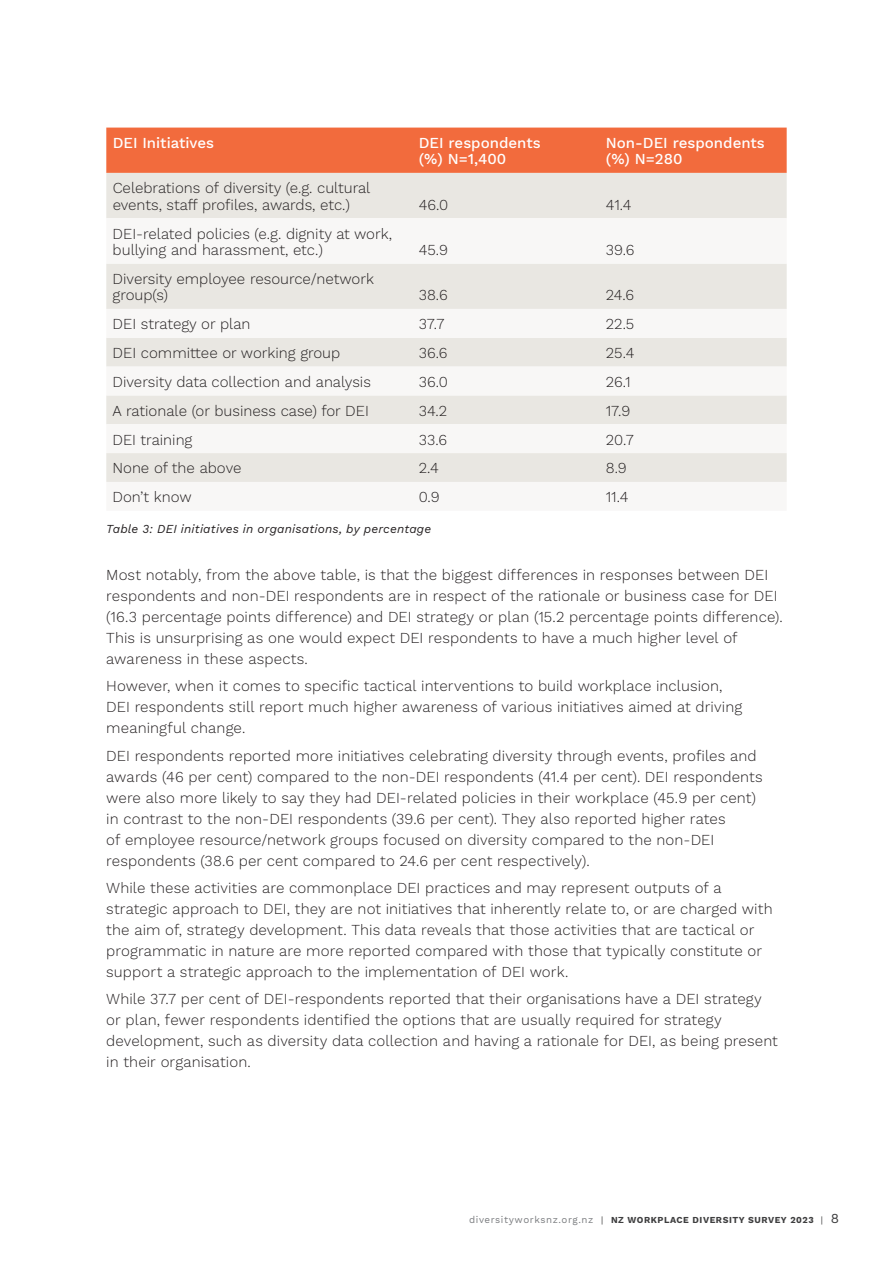
<style>
.page{position:relative;width:893px;height:1263px;background:#fff}
.page>*{position:absolute;margin:0;border:0;box-sizing:border-box;transform-origin:0 0}
.t1{font:300 15px/21px "Work Sans";letter-spacing:.005em;color:#231f20}
.t2{font:500 15px/16.5px "Work Sans";color:#fff}
.t3{font:italic 12px "Work Sans";letter-spacing:.015em;color:#231f20}
.t4{font:700 9px "Work Sans";letter-spacing:.06em;color:#3e3e3f}
.s1{font-weight:400;font-size:9.75px;color:#7a7c7f}
.s2{font-weight:400}
.s3{font-weight:400;font-size:13.5px}
</style>
<div class="page">
<div style="left:106px;top:128px;width:681px;height:45px;background:#f26b3d"></div>
<div style="left:106px;top:173px;width:681px;height:45px;background:#e9e7e2"></div>
<svg style="left:106px;top:263px;width:681px;height:219px;fill:#e9e7e2"></svg>
<p class="t2" style="left:113px;top:135px;width:103px">DEI Initiatives</p>
<p class="t2" style="left:419px;top:135px;width:123px">DEI respondents (%) N=1,400</p>
<p class="t2" style="left:606px;top:135px;width:160px">Non-DEI respondents (%) N=280</p>
<p class="t1" style="left:113px;top:180px;width:259px;line-height:16.5px">Celebrations of diversity (e.g. cultural events, staff profiles, awards, etc.)</p>
<p class="t1" style="left:419px;top:195px;width:31px">46.0</p>
<p class="t1" style="left:606px;top:195px;width:27px">41.4</p>
<p class="t1" style="left:113px;top:226px;width:281px;line-height:16.5px">DEI-related policies (e.g. dignity at work, bullying and harassment, etc.)</p>
<p class="t1" style="left:113px;top:271px;width:263px;line-height:16.5px">Diversity employee resource/network group(s)</p>
<p class="t1" style="left:419px;top:240px;width:31px">45.9</p>
<p class="t1" style="left:606px;top:240px;width:30px">39.6</p>
<p class="t1" style="left:419px;top:285px;width:30px">38.6</p>
<p class="t1" style="left:606px;top:285px;width:30px">24.6</p>
<p class="t1" style="left:113px;top:314px;width:139px">DEI strategy or plan</p>
<p class="t1" style="left:419px;top:314px;width:27px">37.7</p>
<p class="t1" style="left:606px;top:314px;width:30px">22.5</p>
<p class="t1" style="left:113px;top:343px;width:229px">DEI committee or working group</p>
<p class="t1" style="left:419px;top:343px;width:30px">36.6</p>
<p class="t1" style="left:606px;top:343px;width:30px">25.4</p>
<p class="t1" style="left:113px;top:372px;width:260px">Diversity data collection and analysis</p>
<p class="t1" style="left:419px;top:372px;width:31px">36.0</p>
<p class="t1" style="left:606px;top:372px;width:26px">26.1</p>
<p class="t1" style="left:113px;top:401px;width:258px">A rationale (or business case) for DEI</p>
<p class="t1" style="left:419px;top:401px;width:30px">34.2</p>
<p class="t1" style="left:606px;top:401px;width:26px">17.9</p>
<p class="t1" style="left:113px;top:430px;width:81px">DEI training</p>
<p class="t1" style="left:419px;top:430px;width:30px">33.6</p>
<p class="t1" style="left:606px;top:430px;width:29px">20.7</p>
<p class="t1" style="left:113px;top:458px;width:130px">None of the above</p>
<p class="t1" style="left:419px;top:458px;width:22px">2.4</p>
<p class="t1" style="left:606px;top:458px;width:23px">8.9</p>
<p class="t1" style="left:113px;top:487px;width:81px">Don’t know</p>
<p class="t1" style="left:419px;top:487px;width:23px">0.9</p>
<p class="t1" style="left:606px;top:487px;width:24px">11.4</p>
<p class="t3" style="left:106px;top:520px;width:326px">Table 3: DEI initiatives in organisations, by percentage</p>
<p class="t1" style="left:106px;top:565px;width:678px">Most notably, from the above table, is that the biggest differences in responses between DEI respondents and non-DEI respondents are in respect of the rationale or business case for DEI (16.3 percentage points difference) and DEI strategy or plan (15.2 percentage points difference).<br>This is unsurprising as one would expect DEI respondents to have a much higher level of awareness in these aspects.</p>
<p class="t1" style="left:106px;top:676px;width:637px">However, when it comes to specific tactical interventions to build workplace inclusion,<br>DEI respondents still report much higher awareness of various initiatives aimed at driving meaningful change.</p>
<p class="t1" style="left:106px;top:745px;width:658px">DEI respondents reported more initiatives celebrating diversity through events, profiles and awards (46 per cent) compared to the non-DEI respondents (41.4 per cent). DEI respondents were also more likely to say they had DEI-related policies in their workplace (45.9 per cent) in contrast to the non-DEI respondents (39.6 per cent). They also reported higher rates<br>of employee resource/network groups focused on diversity compared to the non-DEI respondents (38.6 per cent compared to 24.6 per cent respectively).</p>
<p class="t1" style="left:106px;top:878px;width:668px">While these activities are commonplace DEI practices and may represent outputs of a strategic approach to DEI, they are not initiatives that inherently relate to, or are charged with the aim of, strategy development. This data reveals that those activities that are tactical or programmatic in nature are more reported compared with those that typically constitute or support a strategic approach to the implementation of DEI work.</p>
<p class="t1" style="left:106px;top:989px;width:673px">While 37.7 per cent of DEI-respondents reported that their organisations have a DEI strategy or plan, fewer respondents identified the options that are usually required for strategy development, such as diversity data collection and having a rationale for DEI, as being present in their organisation.</p>
<p class="t4" style="left:469px;top:1215px;width:371px"><span class="s1">diversityworksnz.org.nz</span> <span class="s2">|</span> NZ WORKPLACE DIVERSITY SURVEY 2023 <span class="s2">|</span> <span class="s3">8</span></p>
</div>
